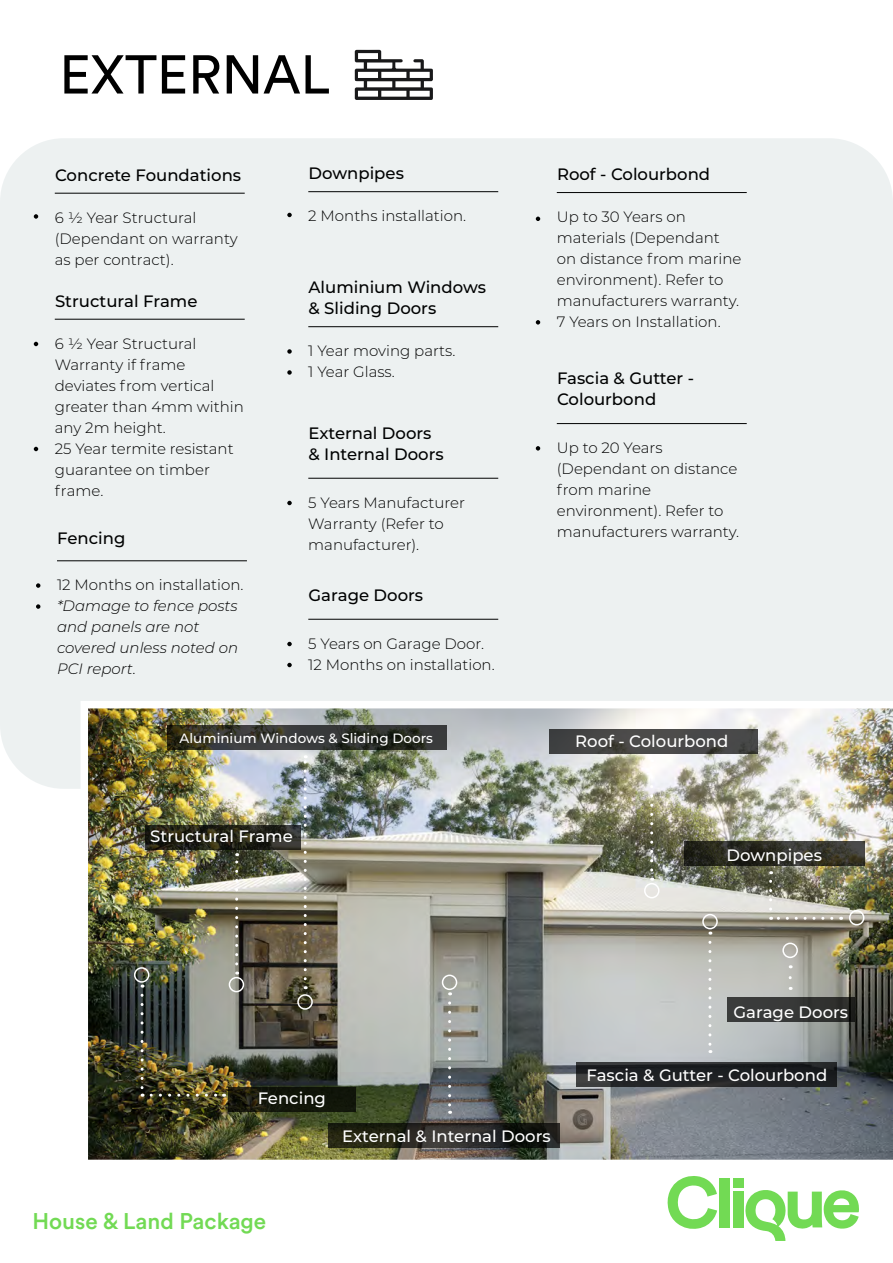
<style>
.page{position:relative;width:893px;height:1263px;background:#fff}
.page>*{position:absolute;margin:0;border:0;box-sizing:border-box;transform-origin:0 0}
.t1{font:54px "Circular Std";color:#000}
.t2{font:500 22.5px "Circular Std";color:#72da54}
.t3{font:500 16.5px/21px "Montserrat";color:#000101}
.t4{font:500 16.5px "Montserrat";color:#fff}
.t5{font:300 15px/21px "Montserrat";color:#000}
.t6{font:italic 300 15px/21px "Montserrat";color:#000}
.t7{font:500 13.5px "Montserrat";color:#fff}
</style>
<div class="page">
<svg style="left:667px;top:1176px;width:50px;height:53px"></svg>
<svg style="left:745px;top:1190px;width:114px;height:51px"></svg>
<div style="left:719px;top:1178px;width:11px;height:49px;background:#72da54"></div>
<div style="left:733px;top:1191px;width:10px;height:36px;background:#72da54"></div>
<div style="left:733px;top:1178px;width:10px;height:10px;background:#72da54"></div>
<div style="left:0;top:138px;width:893px;height:651px;background:#edf1f1;border-radius:64px"></div>
<svg style="left:355px;top:50px;width:78px;height:50px"></svg>
<svg style="left:34px;top:214px;width:4px;height:5px"></svg>
<hr style="left:55px;top:193px;width:190px;height:1px;background:#000101">
<svg style="left:34px;top:342px;width:4px;height:4px"></svg>
<hr style="left:55px;top:319px;width:190px;height:1px;background:#000101">
<svg style="left:536px;top:217px;width:4px;height:4px"></svg>
<hr style="left:557px;top:192px;width:190px;height:1px;background:#000101">
<svg style="left:536px;top:446px;width:4px;height:5px"></svg>
<hr style="left:557px;top:423px;width:190px;height:1px;background:#000101">
<svg style="left:536px;top:320px;width:4px;height:5px"></svg>
<svg style="left:287px;top:213px;width:5px;height:4px"></svg>
<hr style="left:308px;top:191px;width:190px;height:1px;background:#000101">
<svg style="left:287px;top:349px;width:5px;height:5px"></svg>
<hr style="left:308px;top:326px;width:190px;height:1px;background:#000101">
<svg style="left:287px;top:501px;width:5px;height:4px"></svg>
<hr style="left:308px;top:478px;width:190px;height:1px;background:#000101">
<svg style="left:287px;top:642px;width:5px;height:4px"></svg>
<hr style="left:308px;top:619px;width:190px;height:1px;background:#000101">
<svg style="left:287px;top:370px;width:5px;height:5px"></svg>
<svg style="left:287px;top:663px;width:5px;height:4px"></svg>
<svg style="left:36px;top:583px;width:4px;height:5px"></svg>
<hr style="left:57px;top:560px;width:190px;height:1px;background:#000101">
<svg style="left:36px;top:604px;width:4px;height:5px"></svg>
<svg style="left:34px;top:447px;width:4px;height:4px"></svg>
<img style="left:81px;top:701px;width:812px;height:459px">
<svg style="left:235px;top:853px;width:3px;height:111px"></svg>
<div style="left:229px;top:977px;width:15px;height:15px;border:2px solid #fff;border-radius:50%"></div>
<svg style="left:145px;top:825px;width:155px;height:24px;background:#242419"></svg>
<svg style="left:650px;top:759px;width:3px;height:111px"></svg>
<div style="left:644px;top:883px;width:15px;height:15px;border:2px solid #fff;border-radius:50%"></div>
<svg style="left:549px;top:730px;width:208px;height:24px;background:#464645"></svg>
<svg style="left:708px;top:942px;width:3px;height:111px"></svg>
<div style="left:702px;top:914px;width:16px;height:15px;border:2px solid #fff;border-radius:50%"></div>
<svg style="left:577px;top:1062px;width:260px;height:24px;background:#212325"></svg>
<svg style="left:684px;top:841px;width:180px;height:25px;background:#2e2e26"></svg>
<svg style="left:771px;top:917px;width:61px;height:3px"></svg>
<svg style="left:769px;top:871px;width:3px;height:38px"></svg>
<svg style="left:789px;top:978px;width:3px;height:12px"></svg>
<div style="left:782px;top:942px;width:16px;height:16px;border:2px solid #fff;border-radius:50%"></div>
<div style="left:727px;top:998px;width:127px;height:24px;background:linear-gradient(to right,#3f4141,#282927)"></div>
<svg style="left:141px;top:995px;width:3px;height:102px"></svg>
<svg style="left:151px;top:1094px;width:74px;height:3px"></svg>
<div style="left:134px;top:967px;width:15px;height:16px;border:2px solid #fff;border-radius:50%"></div>
<svg style="left:228px;top:1087px;width:127px;height:24px;background:#14170a"></svg>
<svg style="left:304px;top:755px;width:3px;height:224px"></svg>
<div style="left:297px;top:994px;width:16px;height:16px;border:2px solid #fff;border-radius:50%"></div>
<svg style="left:167px;top:726px;width:279px;height:24px;background:#32332d"></svg>
<svg style="left:448px;top:1003px;width:3px;height:111px"></svg>
<div style="left:442px;top:974px;width:15px;height:16px;border:2px solid #fff;border-radius:50%"></div>
<svg style="left:328px;top:1123px;width:232px;height:24px;background:#23231c"></svg>
<div style="left:849px;top:910px;width:15px;height:15px;border:2px solid #fff;border-radius:50%"></div>
<h1 class="t1" style="left:60px;top:42px;width:272px">EXTERNAL</h1>
<p class="t3" style="left:55px;top:164px;width:188px">Concrete Foundations</p>
<p class="t5" style="left:55px;top:206px;width:184px">6 1/2 Year Structural (Dependant on warranty as per contract).</p>
<p class="t3" style="left:55px;top:290px;width:144px">Structural Frame</p>
<p class="t5" style="left:55px;top:332px;width:191px">6 1/2 Year Structural<br>Warranty if frame deviates from vertical greater than 4mm within any 2m height.<br>25 Year termite resistant guarantee on timber frame.</p>
<p class="t3" style="left:57px;top:527px;width:70px">Fencing</p>
<p class="t5" style="left:57px;top:574px;width:188px">12 Months on installation.</p>
<p class="t6" style="left:57px;top:595px;width:183px">*Damage to fence posts and panels are not covered unless noted on<br>PCI report.</p>
<p class="t3" style="left:309px;top:162px;width:97px">Downpipes</p>
<p class="t5" style="left:308px;top:205px;width:159px">2 Months installation.</p>
<p class="t3" style="left:309px;top:276px;width:179px">Aluminium Windows &amp; Sliding Doors</p>
<p class="t5" style="left:308px;top:340px;width:149px">1 Year moving parts.<br>1 Year Glass.</p>
<p class="t3" style="left:309px;top:422px;width:137px">External Doors &amp; Internal Doors</p>
<p class="t5" style="left:308px;top:491px;width:158px">5 Years Manufacturer<br>Warranty (Refer to manufacturer).</p>
<p class="t3" style="left:309px;top:584px;width:116px">Garage Doors</p>
<p class="t5" style="left:308px;top:632px;width:188px">5 Years on Garage Door.<br>12 Months on installation.</p>
<p class="t7" style="left:180px;top:728px;width:255px">Aluminium Windows &amp; Sliding Doors</p>
<p class="t4" style="left:150px;top:824px;width:144px">Structural Frame</p>
<p class="t4" style="left:258px;top:1087px;width:70px">Fencing</p>
<p class="t3" style="left:557px;top:163px;width:155px">Roof - Colourbond</p>
<p class="t5" style="left:557px;top:206px;width:186px">Up to 30 Years on materials (Dependant on distance from marine environment). Refer to manufacturers warranty.<br>7 Years on Installation.</p>
<p class="t3" style="left:557px;top:367px;width:139px">Fascia &amp; Gutter -<br>Colourbond</p>
<p class="t5" style="left:557px;top:437px;width:184px">Up to 20 Years (Dependant on distance from marine environment). Refer to manufacturers warranty.</p>
<p class="t4" style="left:575px;top:729px;width:155px">Roof - Colourbond</p>
<p class="t4" style="left:726px;top:844px;width:97px">Downpipes</p>
<p class="t4" style="left:733px;top:1000px;width:116px">Garage Doors</p>
<p class="t4" style="left:587px;top:1063px;width:242px">Fascia &amp; Gutter - Colourbond</p>
<h2 class="t2" style="left:33px;top:1207px;width:235px">House &amp; Land Package</h2>
<p class="t4" style="left:342px;top:1124px;width:210px">External &amp; Internal Doors</p>
</div>
